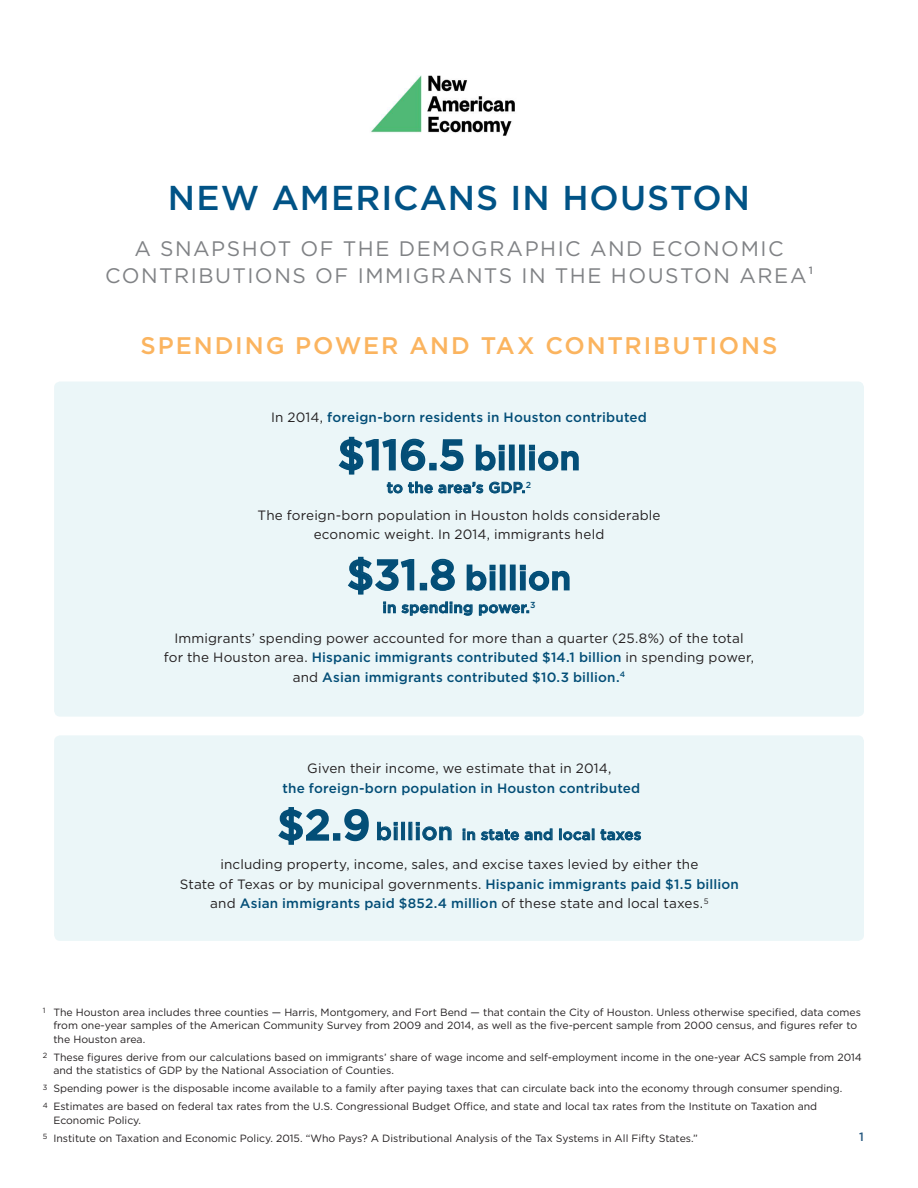
<style>
.page{position:relative;width:918px;height:1188px;background:#fff}
.page>*{position:absolute;margin:0;border:0;box-sizing:border-box;transform-origin:0 0}
.Doc_Title{font:500 34.5px "Gotham";letter-spacing:.03em;color:#015386}
.Body_Text{font:500 33px "Gotham";letter-spacing:.02em;color:#034e77}
.Header_1{font:500 24px "Gotham";letter-spacing:.08em;color:#fbb45f}
.Doc_Subtitle{font:21px "Gotham";letter-spacing:.075em;color:#808285}
.Paragraph_Style_16e{font:500 15px "Gotham";letter-spacing:.02em;color:#034e77}
.Body_Text-2{font:500 15px "Gotham";letter-spacing:.02em;color:#034e77}
.Body_Text-3{font:13.5px/19.5px "Gotham";letter-spacing:.01em;color:#231f20;text-align:center}
.Body_Text-4{font:500 13.5px/19.5px "Gotham";letter-spacing:.015em;color:#034e77;text-align:center}
.Paragraph_Style_16d{font:500 12px "Gotham";color:#265880}
.Footnotes{font:10.5px/13.5px "Gotham";color:#231f20}
.s1{font-weight:400;color:#231f20}
.s2{font-size:42px}
.s3{font-weight:500;color:#034e77}
.s4{font-size:24px}
</style>
<div class="page">
<div style="left:54px;top:382px;width:810px;height:335px;background:#ebf6f8;border-radius:6px"></div>
<div style="left:54px;top:735px;width:810px;height:206px;background:#ebf6f8;border-radius:6px"></div>
<svg style="left:338px;top:436px;width:88px;height:39px"></svg>
<div style="left:429px;top:463px;width:8px;height:7px;border:2px solid #034e77"></div>
<svg style="left:439px;top:439px;width:25px;height:32px"></svg>
<svg style="left:475px;top:444px;width:30px;height:27px"></svg>
<div style="left:499px;top:451px;width:6px;height:19px;border:2px solid #034e77"></div>
<div style="left:509px;top:445px;width:6px;height:25px;border:2px solid #034e77"></div>
<div style="left:519px;top:445px;width:6px;height:25px;border:2px solid #034e77"></div>
<svg style="left:529px;top:445px;width:50px;height:26px"></svg>
<svg style="left:387px;top:481px;width:138px;height:13px"></svg>
<svg style="left:348px;top:556px;width:67px;height:39px"></svg>
<div style="left:420px;top:583px;width:7px;height:7px;border:2px solid #034e77"></div>
<svg style="left:430px;top:558px;width:25px;height:33px"></svg>
<svg style="left:466px;top:564px;width:30px;height:27px"></svg>
<div style="left:490px;top:571px;width:5px;height:19px;border:2px solid #034e77"></div>
<div style="left:500px;top:565px;width:6px;height:25px;border:2px solid #034e77"></div>
<div style="left:510px;top:565px;width:6px;height:25px;border:2px solid #034e77"></div>
<svg style="left:520px;top:565px;width:50px;height:26px"></svg>
<svg style="left:383px;top:601px;width:90px;height:15px"></svg>
<svg style="left:479px;top:604px;width:50px;height:12px"></svg>
<svg style="left:278px;top:807px;width:52px;height:38px"></svg>
<div style="left:333px;top:833px;width:7px;height:8px;border:2px solid #034e77"></div>
<svg style="left:344px;top:809px;width:25px;height:33px"></svg>
<svg style="left:377px;top:822px;width:21px;height:19px"></svg>
<div style="left:394px;top:827px;width:4px;height:13px;border:1px solid #034e77"></div>
<div style="left:401px;top:822px;width:4px;height:18px;border:1px solid #034e77"></div>
<svg style="left:416px;top:822px;width:36px;height:19px"></svg>
<svg style="left:463px;top:828px;width:90px;height:13px"></svg>
<svg style="left:559px;top:828px;width:35px;height:13px"></svg>
<svg style="left:600px;top:829px;width:41px;height:12px"></svg>
<img style="left:371px;top:75px;width:144px;height:61px">
<p class="Doc_Title" style="left:168px;top:178px;width:584px">NEW AMERICANS IN HOUSTON</p>
<p class="Doc_Subtitle" style="left:134px;top:237px;width:651px">A SNAPSHOT OF THE DEMOGRAPHIC AND ECONOMIC</p>
<p class="Doc_Subtitle" style="left:105px;top:264px;width:709px">CONTRIBUTIONS OF IMMIGRANTS IN THE HOUSTON AREA<sup>1</sup></p>
<p class="Header_1" style="left:141px;top:332px;width:638px">SPENDING POWER AND TAX CONTRIBUTIONS</p>
<p class="Body_Text-4" style="left:271px;top:407px;width:377px"><span class="s1">In 2014,</span> foreign-born residents in Houston contributed</p>
<p class="Body_Text" style="left:338px;top:439px;width:244px"><span class="s2">$116.5</span> billion</p>
<p class="Paragraph_Style_16e" style="left:387px;top:479px;width:146px">to the area’s GDP.<sup>2</sup></p>
<p class="Body_Text-3" style="left:258px;top:505px;width:404px">The foreign-born population in Houston holds considerable economic weight. In 2014, immigrants held</p>
<p class="Body_Text" style="left:347px;top:559px;width:226px"><span class="s2">$31.8</span> billion</p>
<p class="Paragraph_Style_16e" style="left:382px;top:599px;width:155px">in spending power.<sup>3</sup></p>
<p class="Body_Text-3" style="left:164px;top:628px;width:592px">Immigrants’ spending power accounted for more than a quarter (25.8%) of the total for the Houston area. <span class="s3">Hispanic immigrants contributed $14.1 billion</span> in spending power, and <span class="s3">Asian immigrants contributed $10.3 billion.</span><sup>4</sup></p>
<p class="Body_Text-4" style="left:282px;top:758px;width:359px"><span class="s1">Given their income, we estimate that in 2014,<br></span>the foreign-born population in Houston contributed</p>
<p class="Body_Text-2" style="left:277px;top:826px;width:365px"><span class="s2">$2.9</span> <span class="s4">billion</span> in state and local taxes</p>
<p class="Body_Text-3" style="left:180px;top:854px;width:560px">including property, income, sales, and excise taxes levied by either the<br>State of Texas or by municipal governments. <span class="s3">Hispanic immigrants paid $1.5 billion </span>and <span class="s3">Asian immigrants paid $852.4 million</span> of these state and local taxes.<sup>5</sup></p>
<p class="Footnotes" style="left:53px;top:1005px;width:809px;text-indent:-11px"><sup>1</sup> The Houston area includes three counties — Harris, Montgomery, and Fort Bend — that contain the City of Houston. Unless otherwise specified, data comes from one-year samples of the American Community Survey from 2009 and 2014, as well as the five-percent sample from 2000 census, and figures refer to the Houston area.</p>
<p class="Footnotes" style="left:53px;top:1050px;width:810px;text-indent:-11px"><sup>2</sup> These figures derive from our calculations based on immigrants’ share of wage income and self-employment income in the one-year ACS sample from 2014 and the statistics of GDP by the National Association of Counties.</p>
<p class="Footnotes" style="left:43px;top:1081px;width:801px"><sup>3</sup> Spending power is the disposable income available to a family after paying taxes that can circulate back into the economy through consumer spending.</p>
<p class="Footnotes" style="left:53px;top:1099px;width:765px;text-indent:-11px"><sup>4</sup> Estimates are based on federal tax rates from the U.S. Congressional Budget Office, and state and local tax rates from the Institute on Taxation and<br>Economic Policy.</p>
<p class="Footnotes" style="left:43px;top:1131px;width:657px"><sup>5</sup> Institute on Taxation and Economic Policy. 2015. “Who Pays? A Distributional Analysis of the Tax Systems in All Fifty States.”</p>
<p class="Paragraph_Style_16d" style="left:859px;top:1130px;width:6px">1</p>
</div>
